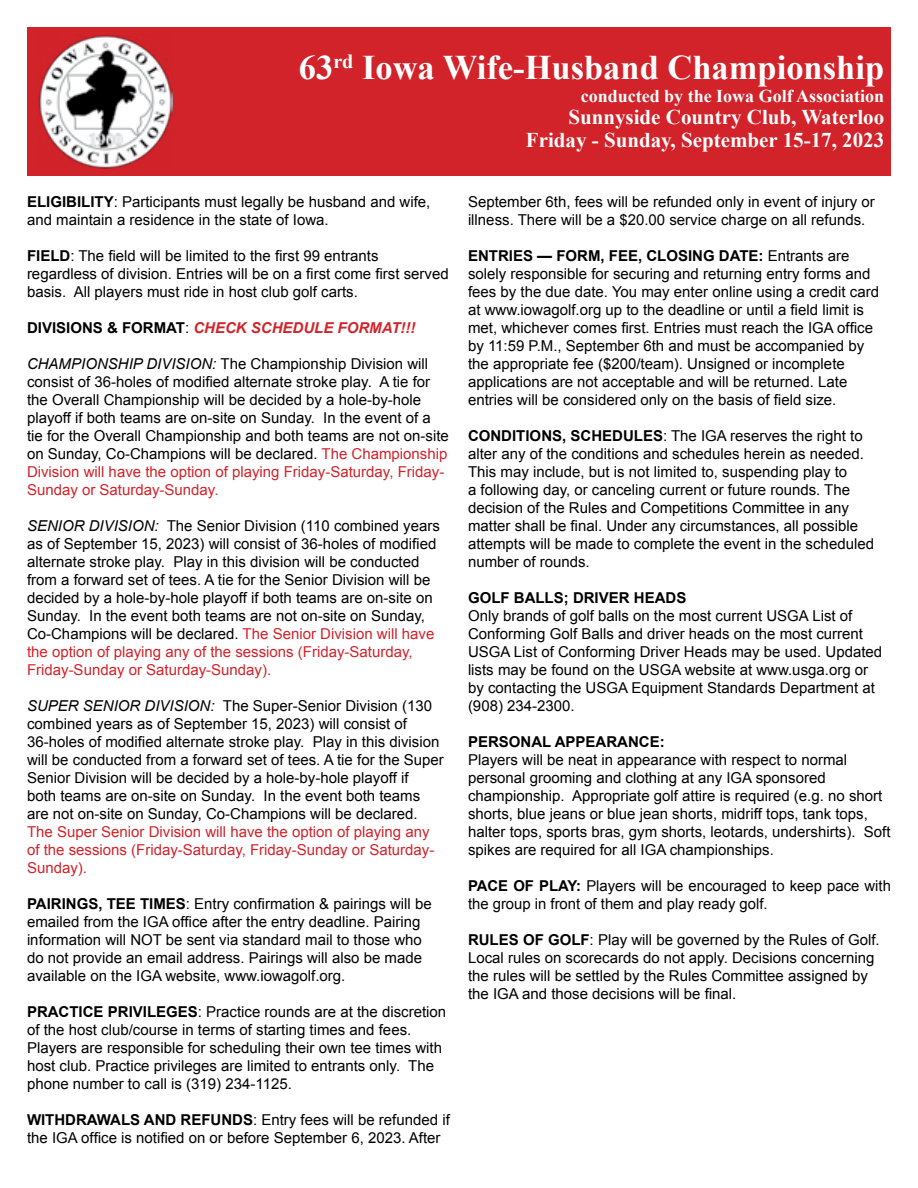
<style>
.page{position:relative;width:918px;height:1188px;background:#fff}
.page>*{position:absolute;margin:0;border:0;box-sizing:border-box;transform-origin:0 0}
.t1{font:700 34.5px "Times New Roman";color:#fff}
.t2{font:700 21px/22.5px "Times New Roman";color:#fff;text-align:right}
.t3{font:700 18px "Times New Roman";color:#fff}
.t4{font:15px/18px "Arial";color:#000}
.t5{font:15px/18px "Arial";color:#d2232a}
.t6{font:700 15px "Arial";color:#000}
.t7{font:italic 700 15px "Arial";color:#d2232a}
.s1{font-weight:700}
.s2{font-style:normal;color:#000}
.s3{font-weight:400;font-style:normal;color:#000}
.s4{font-style:italic}
.s5{color:#d2232a}
</style>
<div class="page">
<div style="left:27px;top:27px;width:864px;height:149px;background:#d2232a"></div>
<img style="left:38px;top:35px;width:135px;height:134px">
<h1 class="t1" style="left:299px;top:44px;width:587px">63<sup>rd</sup> Iowa Wife-Husband Championship</h1>
<p class="t3" style="left:581px;top:83px;width:305px">conducted by the Iowa Golf Association</p>
<h2 class="t2" style="left:526px;top:105px;width:360px">Sunnyside Country Club, Waterloo<br>Friday - Sunday, September 15-17, 2023</h2>
<p class="t4" style="left:27px;top:193px;width:405px"><span class="s1">ELIGIBILITY</span>: Participants must legally be husband and wife, and maintain a residence in the state of Iowa.</p>
<p class="t4" style="left:27px;top:247px;width:423px"><span class="s1">FIELD</span>: The field will be limited to the first 99 entrants regardless of division. Entries will be on a first come first served basis. All players must ride in host club golf carts.</p>
<p class="t7" style="left:27px;top:318px;width:390px"><span class="s2">DIVISIONS &amp; FORMAT</span><span class="s3">:</span> CHECK SCHEDULE FORMAT!!!</p>
<p class="t4" style="left:27px;top:355px;width:423px"><span class="s4">CHAMPIONSHIP DIVISION:</span> The Championship Division will consist of 36-holes of modified alternate stroke play. A tie for the Overall Championship will be decided by a hole-by-hole playoff if both teams are on-site on Sunday. In the event of a tie for the Overall Championship and both teams are not on-site on Sunday, Co-Champions will be declared. <span class="s5">The Championship Division will have the option of playing Friday-Saturday, Friday-Sunday or Saturday-Sunday.</span></p>
<p class="t4" style="left:27px;top:517px;width:414px"><span class="s4">SENIOR DIVISION:</span> The Senior Division (110 combined years as of September 15, 2023) will consist of 36-holes of modified alternate stroke play. Play in this division will be conducted from a forward set of tees. A tie for the Senior Division will be decided by a hole-by-hole playoff if both teams are on-site on Sunday. In the event both teams are not on-site on Sunday, Co-Champions will be declared. <span class="s5">The Senior Division will have the option of playing any of the sessions (Friday-Saturday, Friday-Sunday or Saturday-Sunday).</span></p>
<p class="t4" style="left:27px;top:697px;width:418px"><span class="s4">SUPER SENIOR DIVISION:</span> The Super-Senior Division (130 combined years as of September 15, 2023) will consist of 36-holes of modified alternate stroke play. Play in this division will be conducted from a forward set of tees. A tie for the Super Senior Division will be decided by a hole-by-hole playoff if<br>both teams are on-site on Sunday. In the event both teams are not on-site on Sunday, Co-Champions will be declared.</p>
<p class="t5" style="left:27px;top:823px;width:409px">The Super Senior Division will have the option of playing any of the sessions (Friday-Saturday, Friday-Sunday or Saturday-<br>Sunday).</p>
<p class="t4" style="left:27px;top:895px;width:406px"><span class="s1">PAIRINGS, TEE TIMES</span>: Entry confirmation &amp; pairings will be emailed from the IGA office after the entry deadline. Pairing information will NOT be sent via standard mail to those who do not provide an email address. Pairings will also be made available on the IGA website, www.iowagolf.org.</p>
<p class="t4" style="left:27px;top:1003px;width:421px"><span class="s1">PRACTICE PRIVILEGES</span>: Practice rounds are at the discretion of the host club/course in terms of starting times and fees.<br>Players are responsible for scheduling their own tee times with host club. Practice privileges are limited to entrants only. The phone number to call is (319) 234-1125.</p>
<p class="t4" style="left:27px;top:1111px;width:424px"><span class="s1">WITHDRAWALS AND REFUNDS</span>: Entry fees will be refunded if the IGA office is notified on or before September 6, 2023. After</p>
<p class="t4" style="left:468px;top:193px;width:408px">September 6th, fees will be refunded only in event of injury or illness. There will be a $20.00 service charge on all refunds.</p>
<p class="t4" style="left:468px;top:247px;width:413px"><span class="s1">ENTRIES — FORM, FEE, CLOSING DATE:</span> Entrants are solely responsible for securing and returning entry forms and fees by the due date. You may enter online using a credit card at www.iowagolf.org up to the deadline or until a field limit is met, whichever comes first. Entries must reach the IGA office by 11:59 P.M., September 6th and must be accompanied by the appropriate fee ($200/team). Unsigned or incomplete applications are not acceptable and will be returned. Late entries will be considered only on the basis of field size.</p>
<p class="t4" style="left:468px;top:427px;width:408px"><span class="s1">CONDITIONS, SCHEDULES</span>: The IGA reserves the right to alter any of the conditions and schedules herein as needed.<br>This may include, but is not limited to, suspending play to<br>a following day, or canceling current or future rounds. The decision of the Rules and Competitions Committee in any matter shall be final. Under any circumstances, all possible attempts will be made to complete the event in the scheduled number of rounds.</p>
<p class="t6" style="left:468px;top:588px;width:220px">GOLF BALLS; DRIVER HEADS</p>
<p class="t4" style="left:468px;top:607px;width:416px">Only brands of golf balls on the most current USGA List of Conforming Golf Balls and driver heads on the most current USGA List of Conforming Driver Heads may be used. Updated lists may be found on the USGA website at www.usga.org or by contacting the USGA Equipment Standards Department at (908) 234-2300.</p>
<p class="t6" style="left:468px;top:732px;width:198px">PERSONAL APPEARANCE:</p>
<p class="t4" style="left:468px;top:751px;width:424px">Players will be neat in appearance with respect to normal personal grooming and clothing at any IGA sponsored championship. Appropriate golf attire is required (e.g. no short shorts, blue jeans or blue jean shorts, midriff tops, tank tops, halter tops, sports bras, gym shorts, leotards, undershirts). Soft spikes are required for all IGA championships.</p>
<p class="t4" style="left:468px;top:877px;width:424px"><span class="s1">PACE OF PLAY:</span> Players will be encouraged to keep pace with the group in front of them and play ready golf.</p>
<p class="t4" style="left:468px;top:931px;width:413px"><span class="s1">RULES OF GOLF</span>: Play will be governed by the Rules of Golf.<br>Local rules on scorecards do not apply. Decisions concerning the rules will be settled by the Rules Committee assigned by the IGA and those decisions will be final.</p>
</div>
